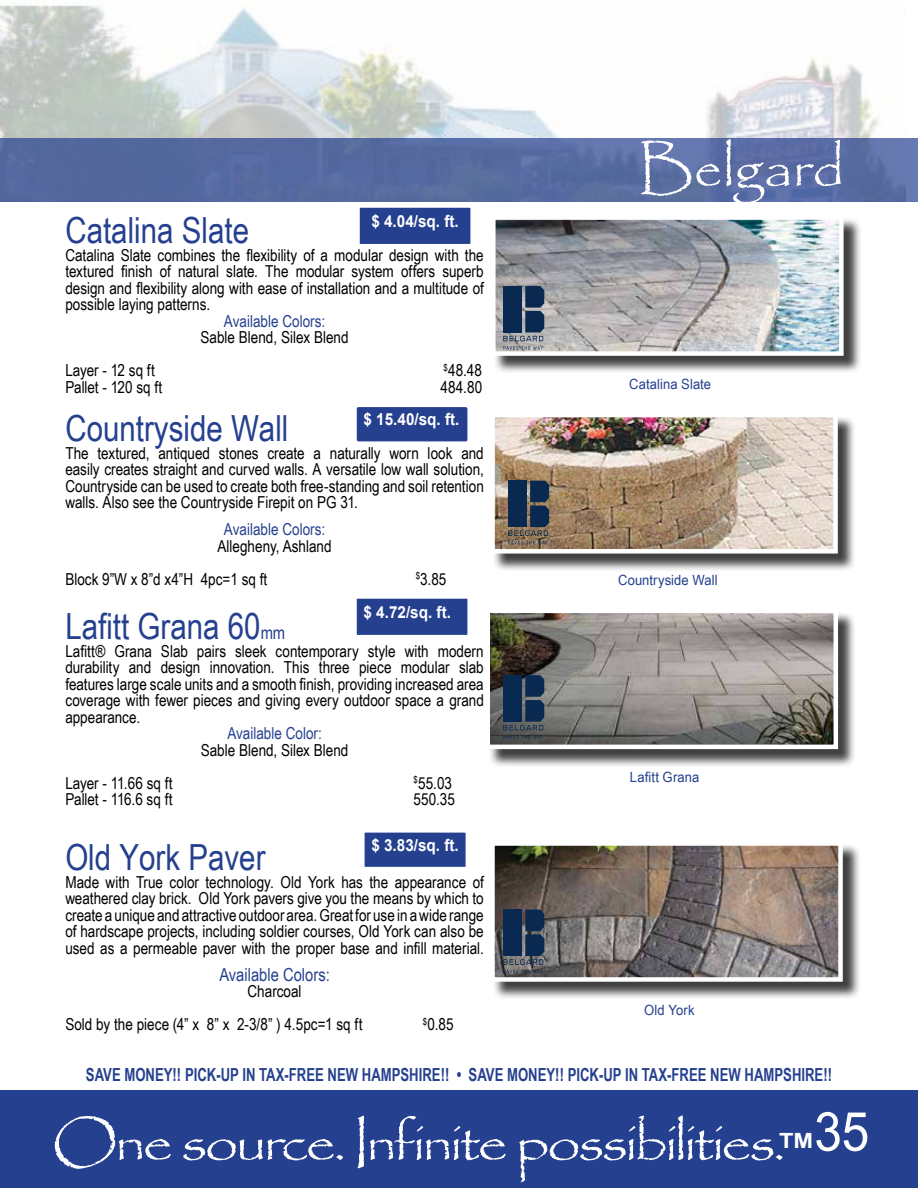
<style>
.page{position:relative;width:918px;height:1188px;background:#fff}
.page>*{position:absolute;margin:0;border:0;box-sizing:border-box;transform-origin:0 0}
.t1{font:57px "Papyrus";color:#fff}
.t2{font:54px "Papyrus";letter-spacing:-.055em;color:#fff;scale:1.13 1}
.t3{font:54px "Arial Narrow";color:#fff;scale:1.13 1}
.t4{font:36px "Arial Narrow";color:#25408f}
.t5{font:700 21px "Arial";color:#fff;scale:1.13 1}
.t6{font:700 18px "Arial Narrow";color:#25408f;scale:.89 1}
.t7{font:18px "Arial Narrow";color:#25408f}
.t8{font:700 16.65px "Arial";color:#fff;scale:.92 1}
.t9{font:16.5px/16.5px "Arial Narrow";color:#000;text-align:justify}
.t10{font:16.5px "Arial Narrow";color:#25408f}
.t11{font:14.1px "Arial Narrow";letter-spacing:.005em;color:#25408f;scale:1.13 1}
.s1{font-size:18px}
</style>
<div class="page">
<div style="left:0;top:1090px;width:918px;height:98px;background:#25408f"></div>
<img style="left:0;top:5px;width:905px;height:134px">
<div style="left:0;top:139px;width:918px;height:63px;background:linear-gradient(to right,#52679c,#5d70a7)"></div>
<div style="left:493px;top:218px;width:369px;height:156px;background:#000;opacity:.75"></div>
<img style="left:493px;top:218px;width:353px;height:140px">
<div style="left:493px;top:415px;width:364px;height:157px;background:#000;opacity:.75"></div>
<img style="left:493px;top:415px;width:347px;height:141px">
<div style="left:488px;top:611px;width:369px;height:156px;background:#000;opacity:.75"></div>
<svg style="left:488px;top:611px;width:352px;height:140px;background:#8f8c87"></svg>
<div style="left:492px;top:844px;width:369px;height:156px;background:#000;opacity:.75"></div>
<svg style="left:492px;top:844px;width:353px;height:140px;background:#817771"></svg>
<svg style="left:356px;top:598px;width:112px;height:37px;background:#2c4692"></svg>
<div style="left:355px;top:406px;width:114px;height:37px;background:#25408f;border-radius:3px"></div>
<div style="left:354px;top:404px;width:116px;height:40px;border:3px solid #fff;border-radius:3px"></div>
<svg style="left:364px;top:832px;width:102px;height:35px;background:#2b4592"></svg>
<svg style="left:503px;top:286px;width:42px;height:64px;background:#425670"></svg>
<svg style="left:508px;top:481px;width:42px;height:63px;background:#384455"></svg>
<svg style="left:503px;top:675px;width:42px;height:64px;background:#273c56"></svg>
<svg style="left:503px;top:910px;width:42px;height:63px;background:#2e415b"></svg>
<svg style="left:359px;top:207px;width:112px;height:37px;background:#2c4692"></svg>
<p class="t8" style="left:371px;top:209px;width:97px">$ 4.04/sq. ft.</p>
<h3 class="t4" style="left:65px;top:204px;width:185px">Catalina Slate</h3>
<p class="t9" style="left:65px;top:246px;width:420px">Catalina Slate combines the flexibility of a modular design with the textured finish of natural slate. The modular system offers superb design and flexibility along with ease of installation and a multitude of possible laying patterns.</p>
<p class="t10" style="left:224px;top:309px;width:103px">Available Colors:</p>
<p class="t9" style="left:201px;top:329px;width:150px">Sable Blend, Silex Blend</p>
<p class="t9" style="left:65px;top:362px;width:91px">Layer - 12 sq ft</p>
<p class="t9" style="left:443px;top:362px;width:40px"><sup>$</sup>48.48</p>
<p class="t9" style="left:65px;top:378px;width:99px">Pallet - 120 sq ft</p>
<p class="t9" style="left:440px;top:378px;width:43px">484.80</p>
<h3 class="t4" style="left:65px;top:402px;width:225px">Countryside Wall</h3>
<p class="t9" style="left:65px;top:444px;width:420px">The textured, antiqued stones create a naturally worn look and easily creates straight and curved walls. A versatile low wall solution, Countryside can be used to create both free-standing and soil retention walls. Also see the Countryside Firepit on PG 31.</p>
<p class="t10" style="left:224px;top:517px;width:103px">Available Colors:</p>
<p class="t9" style="left:65px;top:529px;width:268px;line-height:33px;text-indent:152px">Allegheny, Ashland<br>Block 9”W x 8”d x4”H 4pc=1 sq ft</p>
<p class="t8" style="left:364px;top:408px;width:106px">$ 15.40/sq. ft.</p>
<p class="t9" style="left:416px;top:570px;width:32px"><sup>$</sup>3.85</p>
<p class="t8" style="left:364px;top:600px;width:97px">$ 4.72/sq. ft.</p>
<h3 class="t4" style="left:65px;top:600px;width:221px">Lafitt Grana 60<span class="s1">mm</span></h3>
<p class="t9" style="left:65px;top:642px;width:420px">Lafitt® Grana Slab pairs sleek contemporary style with modern durability and design innovation. This three piece modular slab features large scale units and a smooth finish, providing increased area coverage with fewer pieces and giving every outdoor space a grand appearance.</p>
<p class="t10" style="left:227px;top:721px;width:96px">Available Color:</p>
<p class="t9" style="left:201px;top:741px;width:149px">Sable Blend, Silex Blend</p>
<p class="t9" style="left:65px;top:774px;width:109px">Layer - 11.66 sq ft</p>
<p class="t9" style="left:414px;top:774px;width:40px"><sup>$</sup>55.03</p>
<p class="t9" style="left:65px;top:791px;width:109px">Pallet - 116.6 sq ft</p>
<p class="t9" style="left:413px;top:791px;width:43px">550.35</p>
<h3 class="t4" style="left:65px;top:831px;width:202px">Old York Paver</h3>
<p class="t9" style="left:65px;top:873px;width:420px">Made with True color technology. Old York has the appearance of weathered clay brick. Old York pavers give you the means by which to create a unique and attractive outdoor area. Great for use in a wide range of hardscape projects, including soldier courses, Old York can also be used as a permeable paver with the proper base and infill material.</p>
<p class="t7" style="left:219px;top:961px;width:112px">Available Colors:</p>
<p class="t9" style="left:65px;top:975px;width:299px;line-height:33px;text-indent:182px">Charcoal<br>Sold by the piece (4” x 8” x 2-3/8” ) 4.5pc=1 sq ft</p>
<p class="t8" style="left:371px;top:833px;width:97px">$ 3.83/sq. ft.</p>
<p class="t9" style="left:423px;top:1016px;width:33px"><sup>$</sup>0.85</p>
<h1 class="t1" style="left:638px;top:133px;width:207px">Belgard</h1>
<p class="t11" style="left:629px;top:373px;width:74px">Catalina Slate</p>
<p class="t11" style="left:618px;top:569px;width:90px">Countryside Wall</p>
<p class="t11" style="left:630px;top:767px;width:63px">Lafitt Grana</p>
<p class="t11" style="left:644px;top:999px;width:46px">Old York</p>
<p class="t6" style="left:86px;top:1061px;width:840px">SAVE MONEY!! PICK-UP IN TAX-FREE NEW HAMPSHIRE!! • SAVE MONEY!! PICK-UP IN TAX-FREE NEW HAMPSHIRE!!</p>
<h2 class="t3" style="left:814px;top:1092px;width:50px">35</h2>
<h2 class="t2" style="left:52px;top:1110px;width:651px">One source. Infinite possibilities.</h2>
<p class="t5" style="left:779px;top:1126px;width:32px">TM</p>
</div>
